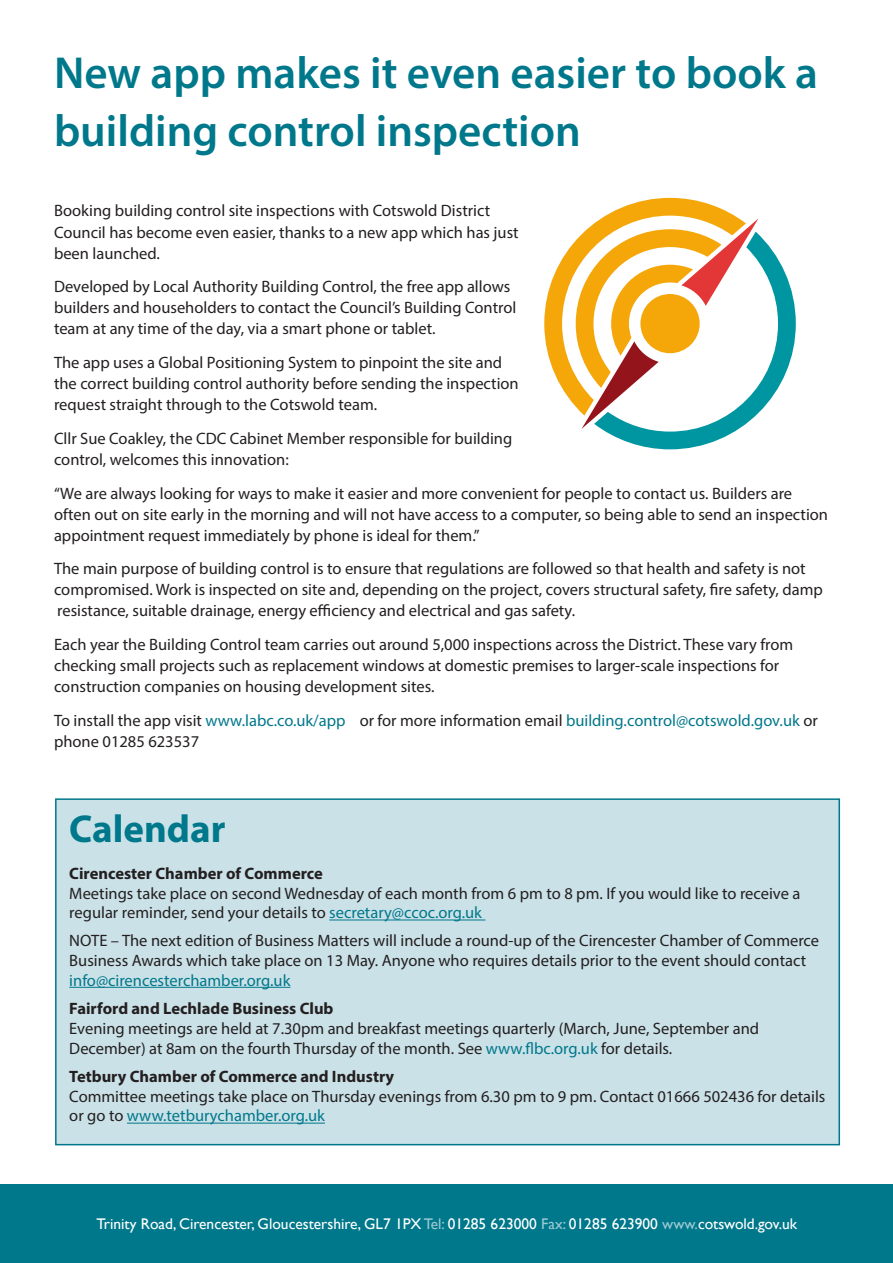
<style>
.page{position:relative;width:893px;height:1263px;background:#fff}
.page>*{position:absolute;margin:0;border:0;box-sizing:border-box;transform-origin:0 0}
.t1{font:600 45px/58.5px "Myriad Pro";color:#00788b}
.t2{font:700 39px "Myriad Pro";color:#00788b}
.t3{font:16.5px/21px "Myriad Pro";color:#231f20}
.t4{font:15.45px "Gill Sans";color:#fff}
.s1{color:#00788b}
.s2{font-weight:700}
.s3{color:#9bc9d4}
</style>
<div class="page">
<div style="left:0;top:1184px;width:893px;height:79px;background:#00788b"></div>
<div style="left:56px;top:799px;width:783px;height:346px;background:#cae1e7"></div>
<hr style="left:329px;top:919px;width:156px;height:1px;background:#00788b">
<hr style="left:69px;top:987px;width:221px;height:1px;background:#00788b">
<hr style="left:127px;top:1123px;width:198px;height:1px;background:#00788b">
<div style="left:55px;top:798px;width:785px;height:347px;border:2px solid #00788b"></div>
<svg style="left:544px;top:198px;width:252px;height:251px"></svg>
<p class="t1" style="left:54px;top:42px;width:765px">New app makes it even easier to book a building control inspection</p>
<p class="t3" style="left:54px;top:200px;width:466px">Booking building control site inspections with Cotswold District<br>Council has become even easier, thanks to a new app which has just been launched.</p>
<p class="t3" style="left:54px;top:276px;width:464px">Developed by Local Authority Building Control, the free app allows builders and householders to contact the Council’s Building Control team at any time of the day, via a smart phone or tablet.</p>
<p class="t3" style="left:54px;top:352px;width:466px">The app uses a Global Positioning System to pinpoint the site and the correct building control authority before sending the inspection request straight through to the Cotswold team.</p>
<p class="t3" style="left:54px;top:427px;width:460px">Cllr Sue Coakley, the CDC Cabinet Member responsible for building control, welcomes this innovation:</p>
<p class="t3" style="left:54px;top:482px;width:776px">“We are always looking for ways to make it easier and more convenient for people to contact us. Builders are often out on site early in the morning and will not have access to a computer, so being able to send an inspection appointment request immediately by phone is ideal for them.”</p>
<p class="t3" style="left:54px;top:558px;width:770px">The main purpose of building control is to ensure that regulations are followed so that health and safety is not compromised. Work is inspected on site and, depending on the project, covers structural safety, fire safety, damp resistance, suitable drainage, energy efficiency and electrical and gas safety.</p>
<p class="t3" style="left:54px;top:634px;width:741px">Each year the Building Control team carries out around 5,000 inspections across the District. These vary from checking small projects such as replacement windows at domestic premises to larger-scale inspections for construction companies on housing development sites.</p>
<p class="t3" style="left:54px;top:709px;width:765px">To install the app visit <span class="s1">www.labc.co.uk/app</span> or for more information email <span class="s1">building.control@cotswold.gov.uk</span> or phone 01285 623537</p>
<p class="t2" style="left:69px;top:803px;width:158px">Calendar</p>
<p class="t3" style="left:69px;top:863px;width:733px;line-height:19.8px"><span class="s2">Cirencester Chamber of Commerce<br></span>Meetings take place on second Wednesday of each month from 6 pm to 8 pm. If you would like to receive a regular reminder, send your details to <span class="s1">secretary@ccoc.org.uk</span></p>
<p class="t3" style="left:69px;top:931px;width:751px;line-height:19.6px">NOTE – The next edition of Business Matters will include a round-up of the Cirencester Chamber of Commerce<br>Business Awards which take place on 13 May. Anyone who requires details prior to the event should contact <span class="s1">info@cirencesterchamber.org.uk</span></p>
<p class="t3" style="left:69px;top:998px;width:691px;line-height:19.8px"><span class="s2">Fairford and Lechlade Business Club<br></span>Evening meetings are held at 7.30pm and breakfast meetings quarterly (March, June, September and<br>December) at 8am on the fourth Thursday of the month. See <span class="s1">www.flbc.org.uk</span> for details.</p>
<p class="t3" style="left:69px;top:1066px;width:758px;line-height:19.8px"><span class="s2">Tetbury Chamber of Commerce and Industry<br></span>Committee meetings take place on Thursday evenings from 6.30 pm to 9 pm. Contact 01666 502436 for details or go to <span class="s1">www.tetburychamber.org.uk</span></p>
<p class="t4" style="left:97px;top:1215px;width:702px">Trinity Road, Cirencester, Gloucestershire, GL7 1PX <span class="s3">Tel:</span> 01285 623000 <span class="s3">Fax:</span> 01285 623900 <span class="s3">www.</span>cotswold.gov.uk</p>
</div>
